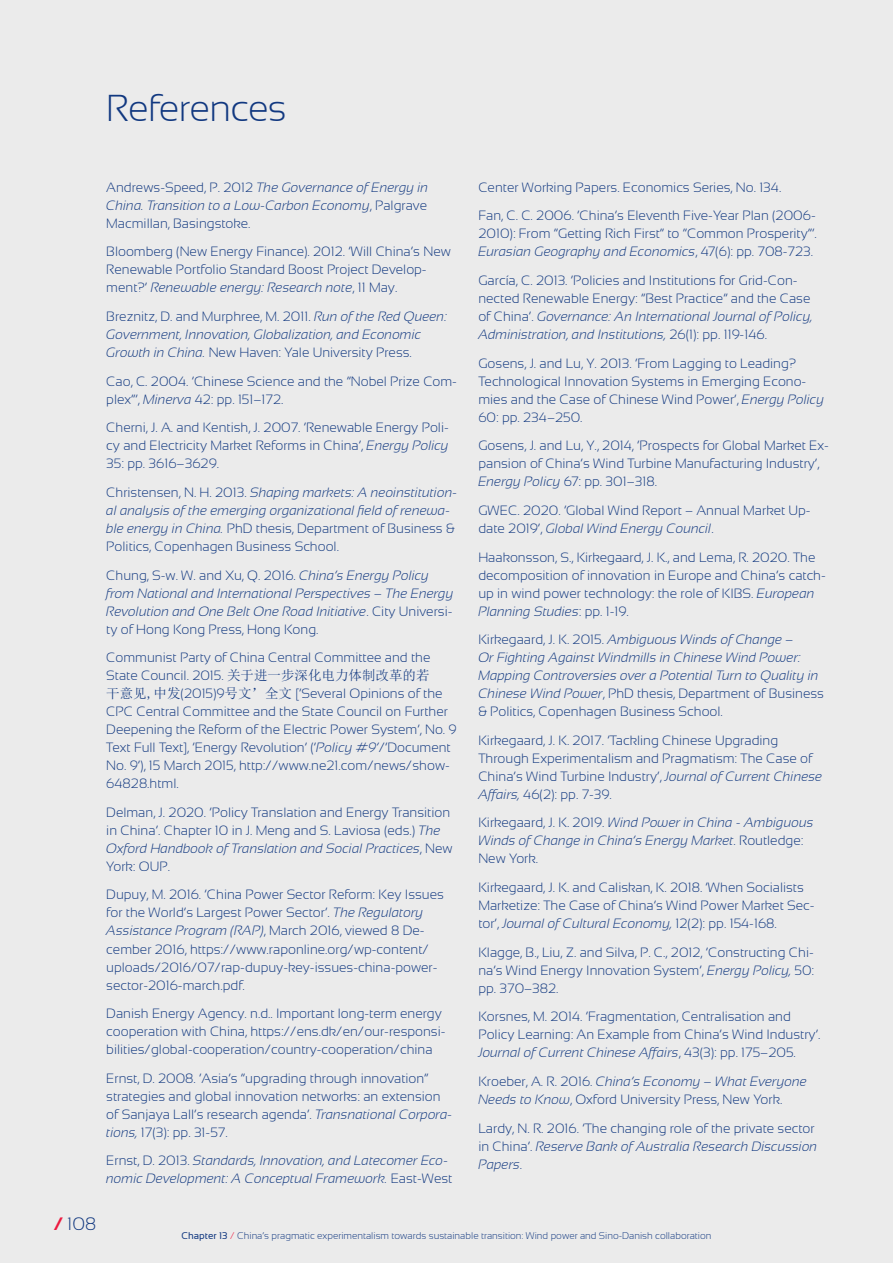
<style>
.page{position:relative;width:893px;height:1263px;background:#ebebeb}
.page>*{position:absolute;margin:0;border:0;box-sizing:border-box;transform-origin:0 0}
.t1{font:300 37.5px "Sansation";letter-spacing:-.02em;color:#113880}
.t2{font:300 18px "Sansation";color:#113880}
.Brødtekst{font:300 13.5px/18px "Sansation";color:#113880}
.Brødtekst-2{font:italic 300 13.5px/18px "Sansation";color:#113880}
.t3{font:300 9.75px "Sansation";color:#113880}
.s1{font-style:normal}
.s2{font-style:italic}
.s3{font-family:"Sim Sun";font-weight:400}
.s4{font-weight:700;color:#ed1a40}
.s5{font-weight:400}
.s6{color:#ed1a40}
</style>
<div class="page">
<p class="t1" style="left:106px;top:87px;width:182px">References</p>
<p class="Brødtekst-2" style="left:106px;top:178px;width:323px;text-align:justify"><span class="s1">Andrews-Speed, P. 2012</span> The Governance of Energy in China. Transition to a Low-Carbon Economy<span class="s1">, Palgrave Macmillan, Basingstoke.</span></p>
<p class="Brødtekst" style="left:106px;top:243px;width:346px">Bloomberg (New Energy Finance). 2012. ‘Will China’s New<br>Renewable Portfolio Standard Boost Project Develop&shy;ment?’ <span class="s2">Renewable energy: Research note</span>, 11 May.</p>
<p class="Brødtekst-2" style="left:106px;top:307px;width:342px"><span class="s1">Breznitz, D. and Murphree, M. 2011.</span> Run of the Red Queen:<br>Government, Innovation, Globalization, and Economic<br>Growth in China. <span class="s1">New Haven: Yale University Press.</span></p>
<p class="Brødtekst" style="left:106px;top:372px;width:352px">Cao, C. 2004. ‘Chinese Science and the “Nobel Prize Com&shy;plex”’, <span class="s2">Minerva</span> 42: pp. 151–172.</p>
<p class="Brødtekst" style="left:106px;top:419px;width:344px;text-align:justify">Cherni, J. A. and Kentish, J. 2007. ‘Renewable Energy Poli&shy;cy and Electricity Market Reforms in China’, <span class="s2">Energy Policy </span>35: pp. 3616–3629.</p>
<p class="Brødtekst-2" style="left:106px;top:483px;width:352px"><span class="s1">Christensen, N. H. 2013.</span> Shaping markets: A neoinstitution&shy;al analysis of the emerging organizational field of renewa&shy;ble energy in China. <span class="s1">PhD thesis, Department of Business &amp; Politics, Copenhagen Business School.</span></p>
<p class="Brødtekst-2" style="left:106px;top:566px;width:349px"><span class="s1">Chung, S-w. W. and Xu, Q. 2016.</span> China’s Energy Policy from National and International Perspectives – The Energy Revolution and One Belt One Road Initiative<span class="s1">. City Universi&shy;ty of Hong Kong Press, Hong Kong.</span></p>
<p class="Brødtekst" style="left:106px;top:648px;width:352px">Communist Party of China Central Committee and the State Council. 2015. <span class="s3">关于进一步深化电力体制改革的若<br>干意见,中发</span>(2015)9<span class="s3">号文’全文</span> [‘Several Opinions of the CPC Central Committee and the State Council on Further Deepening the Reform of the Electric Power System’, No. 9<br>Text Full Text], ‘Energy Revolution’ (‘<span class="s2">Policy #9’</span>/‘Document No. 9’), 15 March 2015, http://www.ne21.com/news/show-64828.html.</p>
<p class="Brødtekst" style="left:106px;top:803px;width:348px">Delman, J. 2020. ‘Policy Translation and Energy Transition in China’. Chapter 10 in J. Meng and S. Laviosa (eds.) <span class="s2">The Oxford Handbook of Translation and Social Practices</span>, New York: OUP.</p>
<p class="Brødtekst" style="left:106px;top:886px;width:339px">Dupuy, M. 2016. ‘China Power Sector Reform: Key Issues for the World’s Largest Power Sector’. <span class="s2">The Regulatory Assistance Program (RAP)</span>, March 2016, viewed 8 De&shy;cember 2016, https://www.raponline.org/wp-content/ uploads/2016/07/rap-dupuy-key-issues-china-power&shy;sector-2016-march.pdf.</p>
<p class="Brødtekst" style="left:106px;top:1004px;width:341px">Danish Energy Agency. n.d.. Important long-term energy cooperation with China, https://ens.dk/en/our-responsi&shy;bilities/global-cooperation/country-cooperation/china</p>
<p class="Brødtekst" style="left:106px;top:1069px;width:348px">Ernst, D. 2008. ‘Asia’s “upgrading through innovation” strategies and global innovation networks: an extension of Sanjaya Lall’s research agenda’. <span class="s2">Transnational Corpora&shy;tions,</span> 17(3): pp. 31-57.</p>
<p class="Brødtekst-2" style="left:106px;top:1152px;width:348px"><span class="s1">Ernst, D. 2013.</span> Standards, Innovation, and Latecomer Eco&shy;nomic Development: A Conceptual Framework. <span class="s1">East-West</span></p>
<p class="Brødtekst" style="left:478px;top:178px;width:304px">Center Working Papers. Economics Series, No. 134.</p>
<p class="Brødtekst" style="left:478px;top:207px;width:340px;text-align:justify">Fan, C. C. 2006. ‘China’s Eleventh Five-Year Plan (2006- 2010): From “Getting Rich First” to “Common Prosperity”’.<br><span class="s2">Eurasian Geography and Economics</span>, 47(6): pp. 708-723.</p>
<p class="Brødtekst" style="left:478px;top:271px;width:335px">García, C. 2013. ‘Policies and Institutions for Grid-Con&shy;nected Renewable Energy: “Best Practice” and the Case of China’. <span class="s2">Governance: An International Journal of Policy, Administration, and Institutions,</span> 26(1): pp. 119-146.</p>
<p class="Brødtekst" style="left:478px;top:354px;width:347px">Gosens, J. and Lu, Y. 2013. ‘From Lagging to Leading?<br>Technological Innovation Systems in Emerging Econo&shy;mies and the Case of Chinese Wind Power’, <span class="s2">Energy Policy </span>60: pp. 234–250.</p>
<p class="Brødtekst" style="left:478px;top:437px;width:352px">Gosens, J. and Lu, Y., 2014, ‘Prospects for Global Market Ex&shy;pansion of China’s Wind Turbine Manufacturing Industry’,<br><span class="s2">Energy Policy</span> 67: pp. 301–318.</p>
<p class="Brødtekst" style="left:478px;top:501px;width:334px">GWEC. 2020. ‘Global Wind Report – Annual Market Up&shy;date 2019’, <span class="s2">Global Wind Energy Council</span>.</p>
<p class="Brødtekst" style="left:478px;top:548px;width:349px">Haakonsson, S., Kirkegaard, J. K., and Lema, R. 2020. The decomposition of innovation in Europe and China’s catch&shy;up in wind power technology: the role of KIBS. <span class="s2">European Planning Studies</span>: pp. 1-19.</p>
<p class="Brødtekst-2" style="left:478px;top:630px;width:347px"><span class="s1">Kirkegaard, J. K. 2015.</span> Ambiguous Winds of Change –<br>Or Fighting Against Windmills in Chinese Wind Power:<br>Mapping Controversies over a Potential Turn to Quality in Chinese Wind Power<span class="s1">, PhD thesis, Department of Business &amp; Politics, Copenhagen Business School.</span></p>
<p class="Brødtekst" style="left:478px;top:731px;width:345px">Kirkegaard, J. K. 2017. ‘Tackling Chinese Upgrading Through Experimentalism and Pragmatism: The Case of China’s Wind Turbine Industry’, <span class="s2">Journal of Current Chinese Affairs,</span> 46(2): pp. 7-39.</p>
<p class="Brødtekst-2" style="left:478px;top:814px;width:337px"><span class="s1">Kirkegaard, J. K. 2019.</span> Wind Power in China - Ambiguous<br>Winds of Change in China’s Energy Market<span class="s1">. Routledge:<br>New York.</span></p>
<p class="Brødtekst" style="left:478px;top:878px;width:338px">Kirkegaard, J. K. and Caliskan, K. 2018. ‘When Socialists<br>Marketize: The Case of China’s Wind Power Market Sec&shy;tor’, <span class="s2">Journal of Cultural Economy,</span> 12(2): pp. 154-168.</p>
<p class="Brødtekst" style="left:478px;top:943px;width:337px;text-align:justify">Klagge, B., Liu, Z. and Silva, P. C., 2012, ‘Constructing Chi&shy;na’s Wind Energy Innovation System’, <span class="s2">Energy Policy,</span> 50: pp. 370–382.</p>
<p class="Brødtekst" style="left:478px;top:1008px;width:344px">Korsnes, M. 2014. ‘Fragmentation, Centralisation and<br>Policy Learning: An Example from China’s Wind Industry’.<br><span class="s2">Journal of Current Chinese Affairs</span>, 43(3): pp. 175–205.</p>
<p class="Brødtekst" style="left:478px;top:1072px;width:330px">Kroeber, A. R. 2016. <span class="s2">China’s Economy – What Everyone<br>Needs to Know</span>, Oxford University Press, New York.</p>
<p class="Brødtekst" style="left:478px;top:1119px;width:340px">Lardy, N. R. 2016. ‘The changing role of the private sector in China’. <span class="s2">Reserve Bank of Australia Research Discussion<br>Papers</span>.</p>
<h2 class="t2" style="left:54px;top:1213px;width:44px"><span class="s4">/</span> 108</h2>
<p class="t3" style="left:182px;top:1230px;width:531px"><span class="s5">Chapter 13</span> <span class="s6">/</span> China’s pragmatic experimentalism towards sustainable transition: Wind power and Sino-Danish collaboration</p>
</div>
